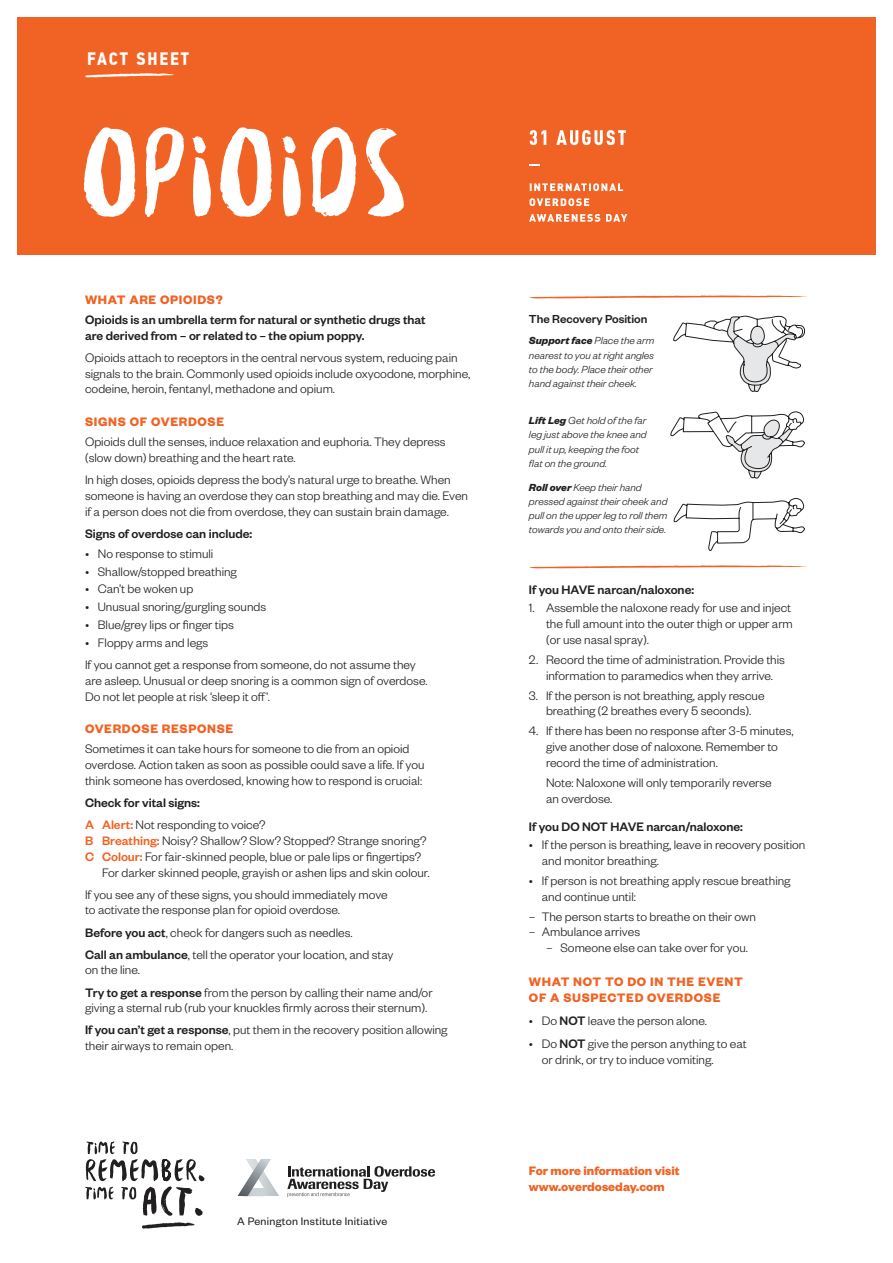
<style>
.page{position:relative;width:893px;height:1263px;background:#fff}
.page>*{position:absolute;margin:0;border:0;box-sizing:border-box;transform-origin:0 0}
.t1{font:135.15px "Besom";color:#fff}
.t2{font:700 18px "PF Din Text Cond Pro";letter-spacing:.1em;color:#fff}
.t3{font:300 13.5px/15.8px "Founders Grotesk";color:#221f1f}
.t4{font:500 13.5px/15.8px "Founders Grotesk";color:#221f1f}
.t5{font:700 13.5px/16.5px "Founders Grotesk";letter-spacing:.05em;color:#f16324}
.t6{font:700 13.5px/16.5px "Founders Grotesk";color:#f16324}
.t7{font:500 12.75px "Founders Grotesk";color:#221f1f}
.t8{font:12px "Founders Grotesk";letter-spacing:.025em;color:#221f1f}
.t9{font:italic 300 11.25px/14.2px "Founders Grotesk";color:#221f1f}
.s1{font-weight:500}
.s2{font-weight:500;color:#f16324}
.s3{font-weight:700}
</style>
<div class="page">
<div style="left:17px;top:17px;width:859px;height:237px;background:#f16324"></div>
<svg style="left:287px;top:1166px;width:148px;height:31px"></svg>
<img style="left:271px;top:1184px;width:8px;height:12px">
<img style="left:237px;top:1159px;width:34px;height:37px">
<svg style="left:142px;top:1222px;width:53px;height:7px"></svg>
<svg style="left:85px;top:1141px;width:119px;height:75px"></svg>
<svg style="left:85px;top:73px;width:89px;height:4px"></svg>
<svg style="left:529px;top:565px;width:278px;height:3px"></svg>
<svg style="left:529px;top:295px;width:278px;height:3px"></svg>
<svg style="left:673px;top:316px;width:132px;height:76px"></svg>
<svg style="left:674px;top:498px;width:131px;height:53px"></svg>
<svg style="left:671px;top:411px;width:134px;height:68px"></svg>
<svg style="left:529px;top:214px;width:98px;height:8px"></svg>
<svg style="left:529px;top:198px;width:60px;height:8px"></svg>
<svg style="left:530px;top:183px;width:93px;height:8px"></svg>
<svg style="left:529px;top:164px;width:11px;height:2px"></svg>
<svg style="left:530px;top:130px;width:96px;height:15px"></svg>
<h2 class="t2" style="left:87px;top:48px;width:103px">FACT SHEET</h2>
<h1 class="t1" style="left:79px;top:91px;width:331px">OPIOIDS</h1>
<p class="t5" style="left:85px;top:292px;width:139px">WHAT ARE OPIOIDS?</p>
<p class="t4" style="left:85px;top:313px;width:342px">Opioids is an umbrella term for natural or synthetic drugs that are derived from – or related to – the opium poppy.</p>
<p class="t3" style="left:85px;top:351px;width:387px">Opioids attach to receptors in the central nervous system, reducing pain signals to the brain. Commonly used opioids include oxycodone, morphine, codeine, heroin, fentanyl, methadone and opium.</p>
<p class="t5" style="left:85px;top:415px;width:141px">SIGNS OF OVERDOSE</p>
<p class="t3" style="left:85px;top:435px;width:362px">Opioids dull the senses, induce relaxation and euphoria. They depress (slow down) breathing and the heart rate.</p>
<p class="t3" style="left:85px;top:473px;width:385px">In high doses, opioids depress the body’s natural urge to breathe. When someone is having an overdose they can stop breathing and may die. Even if a person does not die from overdose, they can sustain brain damage.</p>
<p class="t4" style="left:85px;top:526px;width:169px">Signs of overdose can include:</p>
<p class="t3" style="left:85px;top:547px;width:130px">• No response to stimuli</p>
<p class="t3" style="left:85px;top:564px;width:153px">• Shallow/stopped breathing</p>
<p class="t3" style="left:85px;top:582px;width:110px">• Can’t be woken up</p>
<p class="t3" style="left:85px;top:600px;width:183px">• Unusual snoring/gurgling sounds</p>
<p class="t3" style="left:85px;top:618px;width:150px">• Blue/grey lips or finger tips</p>
<p class="t3" style="left:85px;top:633px;width:332px;line-height:22.2px">• Floppy arms and legs<br>If you cannot get a response from someone, do not assume they</p>
<p class="t3" style="left:85px;top:674px;width:344px">are asleep. Unusual or deep snoring is a common sign of overdose.<br>Do not let people at risk ‘sleep it off’.</p>
<p class="t5" style="left:85px;top:722px;width:150px">OVERDOSE RESPONSE</p>
<p class="t3" style="left:85px;top:742px;width:341px">Sometimes it can take hours for someone to die from an opioid overdose. Action taken as soon as possible could save a life. If you think someone has overdosed, knowing how to respond is crucial:</p>
<p class="t3" style="left:85px;top:793px;width:182px;line-height:22.2px"><span class="s1">Check for vital signs:<br></span><span class="s2">A Alert:</span> Not responding to voice?</p>
<p class="t3" style="left:85px;top:834px;width:343px"><span class="s2">B Breathing:</span> Noisy? Shallow? Slow? Stopped? Strange snoring?</p>
<p class="t3" style="left:85px;top:850px;width:338px"><span class="s2">C Colour:</span> For fair-skinned people, blue or pale lips or fingertips?</p>
<p class="t3" style="left:102px;top:865px;width:329px">For darker skinned people, grayish or ashen lips and skin colour.</p>
<p class="t3" style="left:85px;top:887px;width:304px">If you see any of these signs, you should immediately move to activate the response plan for opioid overdose.</p>
<p class="t3" style="left:85px;top:922px;width:310px;line-height:22.2px"><span class="s1">Before you act</span>, check for dangers such as needles.<br><span class="s1">Call an ambulance</span>, tell the operator your location, and stay</p>
<p class="t3" style="left:85px;top:960px;width:349px;line-height:22.2px">on the line.<br><span class="s1">Try to get a response</span> from the person by calling their name and/or</p>
<p class="t3" style="left:85px;top:998px;width:364px;line-height:22.2px">giving a sternal rub (rub your knuckles firmly across their sternum).<br><span class="s1">If you can’t get a response</span>, put them in the recovery position allowing</p>
<p class="t3" style="left:85px;top:1039px;width:150px">their airways to remain open.</p>
<p class="t8" style="left:237px;top:1217px;width:152px">A Penington Institute Initiative</p>
<p class="t7" style="left:529px;top:314px;width:120px">The Recovery Position</p>
<p class="t9" style="left:529px;top:335px;width:127px"><span class="s3">Support face</span> Place the arm nearest to you at right angles to the body. Place their other hand against their cheek.</p>
<p class="t9" style="left:529px;top:414px;width:119px"><span class="s3">Lift Leg</span> Get hold of the far leg just above the knee and pull it up, keeping the foot flat on the ground.</p>
<p class="t9" style="left:529px;top:481px;width:140px"><span class="s3">Roll over</span> Keep their hand pressed against their cheek and pull on the upper leg to roll them towards you and onto their side.</p>
<p class="t4" style="left:529px;top:583px;width:167px">If you HAVE narcan/naloxone:</p>
<p class="t3" style="left:546px;top:601px;width:248px;text-indent:-17px">1. Assemble the naloxone ready for use and inject the full amount into the outer thigh or upper arm (or use nasal spray).</p>
<p class="t3" style="left:529px;top:653px;width:257px;text-align:center">2. Record the time of administration. Provide this information to paramedics when they arrive.</p>
<p class="t3" style="left:529px;top:688px;width:237px;text-align:center">3. If the person is not breathing, apply rescue breathing (2 breathes every 5 seconds).</p>
<p class="t3" style="left:546px;top:724px;width:249px;text-indent:-17px">4. If there has been no response after 3-5 minutes, give another dose of naloxone. Remember to record the time of administration.</p>
<p class="t3" style="left:546px;top:776px;width:227px">Note: Naloxone will only temporarily reverse an overdose.</p>
<p class="t4" style="left:529px;top:820px;width:216px">If you DO NOT HAVE narcan/naloxone:</p>
<p class="t3" style="left:542px;top:838px;width:265px;text-indent:-13px">• If the person is breathing, leave in recovery position and monitor breathing.</p>
<p class="t3" style="left:542px;top:874px;width:250px;text-indent:-13px">• If person is not breathing apply rescue breathing and continue until:</p>
<p class="t3" style="left:529px;top:909px;width:228px">– The person starts to breathe on their own</p>
<p class="t3" style="left:529px;top:925px;width:113px">– Ambulance arrives</p>
<p class="t3" style="left:546px;top:941px;width:204px">– Someone else can take over for you.</p>
<p class="t5" style="left:529px;top:974px;width:215px">WHAT NOT TO DO IN THE EVENT<br>OF A SUSPECTED OVERDOSE</p>
<p class="t3" style="left:529px;top:1014px;width:179px">• Do <span class="s1">NOT</span> leave the person alone.</p>
<p class="t3" style="left:542px;top:1036px;width:206px;line-height:16.5px;text-indent:-13px">• Do <span class="s1">NOT</span> give the person anything to eat or drink, or try to induce vomiting.</p>
<p class="t6" style="left:529px;top:1163px;width:152px">For more information visit www.overdoseday.com</p>
</div>
